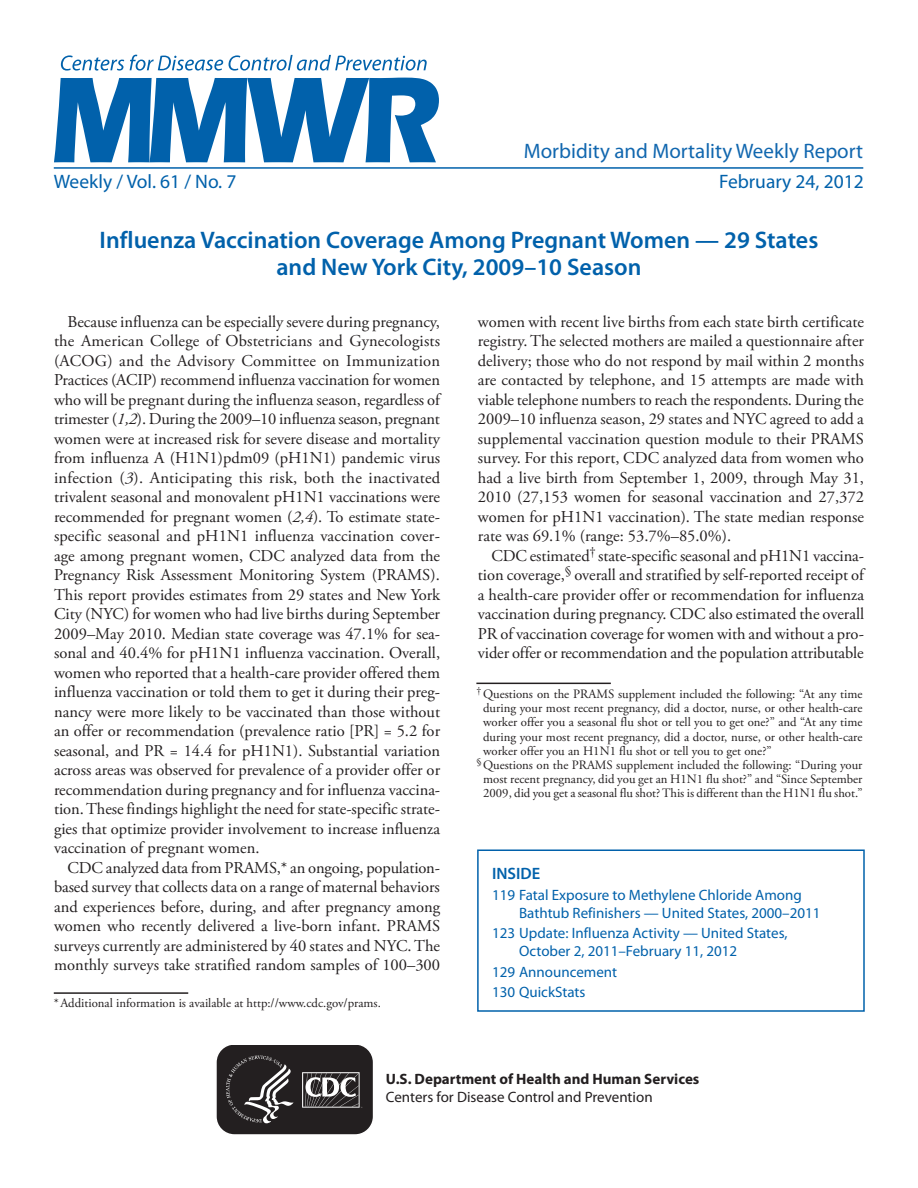
<style>
.page{position:relative;width:918px;height:1188px;background:#fff}
.page>*{position:absolute;margin:0;border:0;box-sizing:border-box;transform-origin:0 0}
.Headline{font:600 24px/27px "Myriad Pro";color:#0161ab;text-align:center}
.t1{font:21px "Myriad Pro";color:#1167af}
.Cover_Date_Vol{font:19.5px "Myriad Pro";color:#0161ab}
.Body_Text{font:16.5px/19.5px "Adobe Garamond Pro";color:#231f20;text-align:justify}
.INSIDE{font:600 16.5px "Myriad Pro";color:#0161ab}
.TOC_Headline_to_99{font:15px/18px "Myriad Pro";color:#0161ab}
.t2{font:700 15px/18px "Myriad Pro";color:#231f20}
.Footnote_w_Rule_TEX{font:12.75px/14.2px "Adobe Garamond Pro";color:#231f20;text-align:justify}
.Footnote_No_Rule_TE{font:12.75px/14.2px "Adobe Garamond Pro";color:#231f20;text-align:center}
.s1{font-style:italic}
.s2{font-weight:400}
</style>
<div class="page">
<svg style="left:216px;top:1046px;width:157px;height:89px;background:#403d3e"></svg>
<hr style="left:54px;top:167px;width:809px;height:2px;background:#0161ab">
<svg style="left:54px;top:78px;width:385px;height:84px"></svg>
<svg style="left:61px;top:55px;width:366px;height:16px"></svg>
<hr style="left:54px;top:992px;width:134px;height:2px;background:#231f20">
<hr style="left:476px;top:683px;width:135px;height:1px;background:#231f20">
<div style="left:477px;top:849px;width:388px;height:163px;border:2px solid #0161ab"></div>
<p class="t1" style="left:524px;top:138px;width:341px">Morbidity and Mortality Weekly Report</p>
<p class="Cover_Date_Vol" style="left:54px;top:169px;width:184px">Weekly / Vol. 61 / No. 7</p>
<p class="Cover_Date_Vol" style="left:719px;top:169px;width:146px">February 24, 2012</p>
<p class="Headline" style="left:100px;top:225px;width:720px">Influenza Vaccination Coverage Among Pregnant Women — 29 States and New York City, 2009–10 Season</p>
<p class="Body_Text" style="left:54px;top:312px;width:388px;text-indent:13px">Because influenza can be especially severe during pregnancy, the American College of Obstetricians and Gynecologists (ACOG) and the Advisory Committee on Immunization Practices (ACIP) recommend influenza vaccination for women who will be pregnant during the influenza season, regardless of trimester (<span class="s1">1,2</span>). During the 2009–10 influenza season, pregnant women were at increased risk for severe disease and mortality from influenza A (H1N1)pdm09 (pH1N1) pandemic virus infection (<span class="s1">3</span>). Anticipating this risk, both the inactivated trivalent seasonal and monovalent pH1N1 vaccinations were recommended for pregnant women (<span class="s1">2,4</span>). To estimate state&shy;specific seasonal and pH1N1 influenza vaccination cover&shy;age among pregnant women, CDC analyzed data from the Pregnancy Risk Assessment Monitoring System (PRAMS).<br>This report provides estimates from 29 states and New York City (NYC) for women who had live births during September 2009–May 2010. Median state coverage was 47.1% for sea&shy;sonal and 40.4% for pH1N1 influenza vaccination. Overall, women who reported that a health-care provider offered them influenza vaccination or told them to get it during their preg&shy;nancy were more likely to be vaccinated than those without an offer or recommendation (prevalence ratio [PR] = 5.2 for seasonal, and PR = 14.4 for pH1N1). Substantial variation across areas was observed for prevalence of a provider offer or recommendation during pregnancy and for influenza vaccina&shy;tion. These findings highlight the need for state-specific strate&shy;gies that optimize provider involvement to increase influenza vaccination of pregnant women.</p>
<p class="Body_Text" style="left:54px;top:858px;width:388px;text-indent:13px">CDC analyzed data from PRAMS,* an ongoing, population&shy;based survey that collects data on a range of maternal behaviors and experiences before, during, and after pregnancy among women who recently delivered a live-born infant. PRAMS surveys currently are administered by 40 states and NYC. The monthly surveys take stratified random samples of 100–300</p>
<p class="Footnote_w_Rule_TEX" style="left:54px;top:997px;width:329px">*Additional information is available at http://www.cdc.gov/prams.</p>
<p class="Body_Text" style="left:478px;top:312px;width:388px">women with recent live births from each state birth certificate registry. The selected mothers are mailed a questionnaire after delivery; those who do not respond by mail within 2 months are contacted by telephone, and 15 attempts are made with viable telephone numbers to reach the respondents. During the 2009–10 influenza season, 29 states and NYC agreed to add a supplemental vaccination question module to their PRAMS survey. For this report, CDC analyzed data from women who had a live birth from September 1, 2009, through May 31, 2010 (27,153 women for seasonal vaccination and 27,372 women for pH1N1 vaccination). The state median response rate was 69.1% (range: 53.7%–85.0%).</p>
<p class="Body_Text" style="left:478px;top:546px;width:388px;text-indent:14px">CDC estimated<sup>†</sup> state-specific seasonal and pH1N1 vaccina&shy;tion coverage,<sup>§</sup> overall and stratified by self-reported receipt of a health-care provider offer or recommendation for influenza vaccination during pregnancy. CDC also estimated the overall PR of vaccination coverage for women with and without a pro&shy;vider offer or recommendation and the population attributable</p>
<p class="Footnote_w_Rule_TEX" style="left:483px;top:687px;width:381px;text-indent:-7px"><sup>†</sup> Questions on the PRAMS supplement included the following: “At any time during your most recent pregnancy, did a doctor, nurse, or other health-care worker offer you a seasonal flu shot or tell you to get one?” and “At any time during your most recent pregnancy, did a doctor, nurse, or other health-care worker offer you an H1N1 flu shot or tell you to get one?”</p>
<p class="Footnote_No_Rule_TE" style="left:476px;top:758px;width:388px"><sup>§</sup> Questions on the PRAMS supplement included the following: “During your most recent pregnancy, did you get an H1N1 flu shot?” and “Since September<br>2009, did you get a seasonal flu shot? This is different than the H1N1 flu shot.”</p>
<p class="INSIDE" style="left:492px;top:863px;width:50px">INSIDE</p>
<p class="TOC_Headline_to_99" style="left:519px;top:886px;width:303px;text-indent:-27px">119 Fatal Exposure to Methylene Chloride Among<br>Bathtub Refinishers — United States, 2000–2011</p>
<p class="TOC_Headline_to_99" style="left:519px;top:924px;width:270px;text-indent:-27px">123 Update: Influenza Activity — United States,<br>October 2, 2011–February 11, 2012</p>
<p class="TOC_Headline_to_99" style="left:492px;top:962px;width:127px">129 Announcement</p>
<p class="TOC_Headline_to_99" style="left:492px;top:982px;width:95px">130 QuickStats</p>
<p class="t2" style="left:386px;top:1069px;width:315px">U.S. Department of Health and Human Services<br><span class="s2">Centers for Disease Control and Prevention</span></p>
</div>
